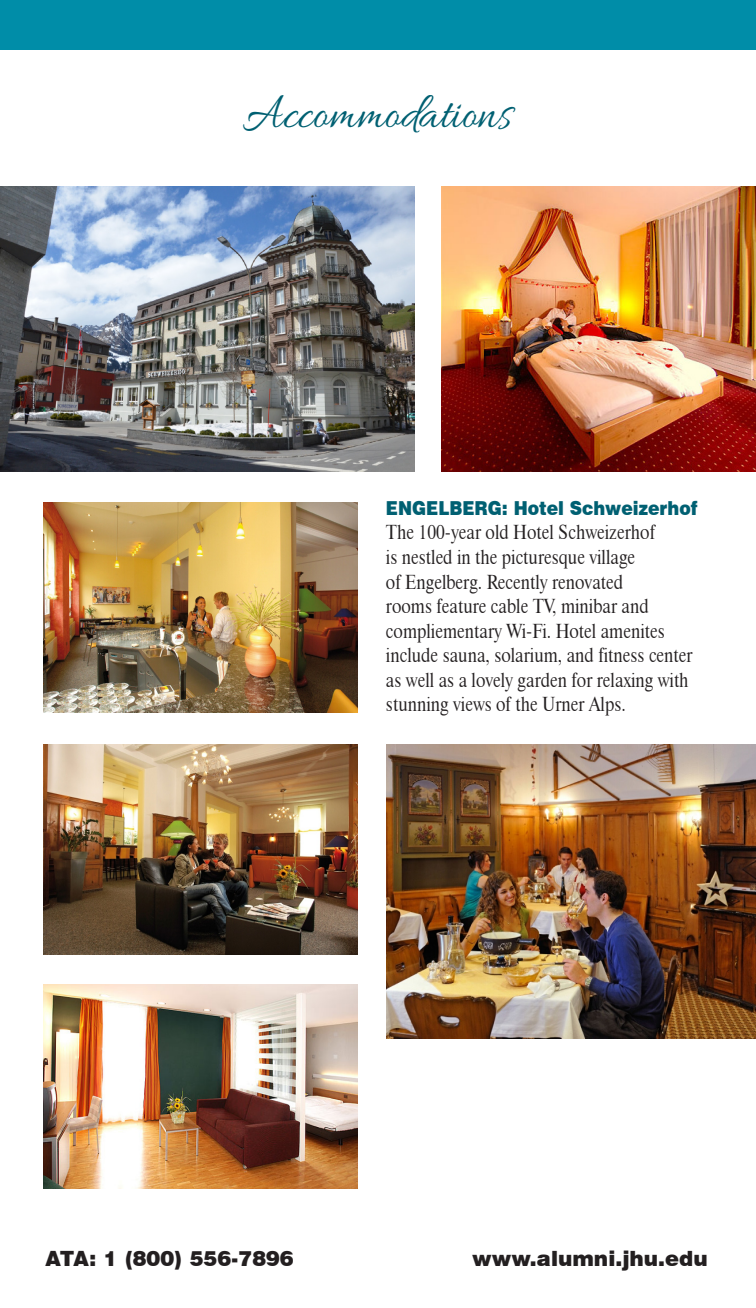
<style>
.page{position:relative;width:756px;height:1308px;background:#fff}
.page>*{position:absolute;margin:0;border:0;box-sizing:border-box;transform-origin:0 0}
.More_Leading_No_Inde{font:52.5px "Allura";color:#006072;scale:.9 1}
.t1{font:900 21px "Swiss 721 BT";color:#231f20}
.More_Leading_No_Inde-2{font:19.25px/24.5px "Dutch 801 BT Roman Headline";color:#231f20;scale:.9 1}
.s1{font-family:"Swiss 721 BT";font-weight:900;color:#006072}
</style>
<div class="page">
<div style="left:0;top:0;width:756px;height:50px;background:#008da8"></div>
<img style="left:0;top:187px;width:414px;height:284px">
<img style="left:43px;top:502px;width:315px;height:210px">
<img style="left:386px;top:744px;width:370px;height:294px">
<img style="left:43px;top:744px;width:315px;height:210px">
<img style="left:43px;top:984px;width:315px;height:204px">
<img style="left:441px;top:187px;width:315px;height:284px">
<p class="More_Leading_No_Inde" style="left:243px;top:84px;width:300px">Accommodations</p>
<p class="More_Leading_No_Inde-2" style="left:386px;top:495px;width:348px"><span class="s1">ENGELBERG: Hotel Schweizerhof </span>The 100-year old Hotel Schweizerhof<br>is nestled in the picturesque village<br>of Engelberg. Recently renovated<br>rooms feature cable TV, minibar and compliementary Wi-Fi. Hotel amenites include sauna, solarium, and fitness center as well as a lovely garden for relaxing with stunning views of the Urner Alps.</p>
<p class="t1" style="left:46px;top:1245px;width:250px">ATA: 1 (800) 556-7896</p>
<p class="t1" style="left:472px;top:1245px;width:237px">www.alumni.jhu.edu</p>
</div>
